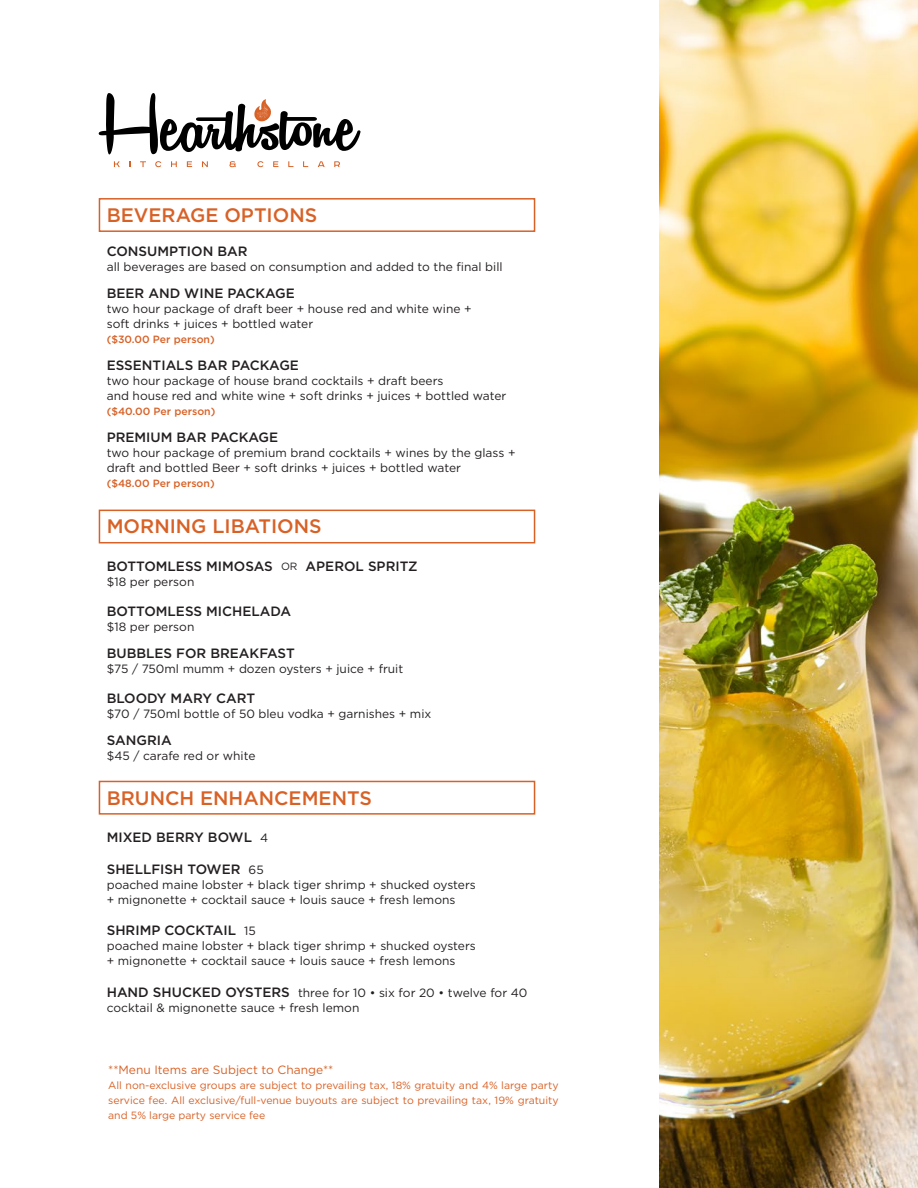
<style>
.page{position:relative;width:918px;height:1188px;background:#fff}
.page>*{position:absolute;margin:0;border:0;box-sizing:border-box;transform-origin:0 0}
.t1{font:500 19.5px "Gotham";color:#d86126}
.t2{font:500 13.5px "Gotham";color:#231f20}
.t3{font:12px "Gotham";color:#231f20}
.t4{font:12px "Gotham";color:#d86126}
.t5{font:10.5px/15px "Gotham";color:#d86126;text-align:justify}
.t6{font:500 10.5px "Gotham";color:#d86126}
.s1{font-weight:400;font-size:10.5px}
.s2{font-weight:400;font-size:12px}
.s3{font-weight:500;font-size:13.5px}
</style>
<div class="page">
<div style="left:99px;top:198px;width:436px;height:34px;border:2px solid #d86126"></div>
<div style="left:99px;top:510px;width:436px;height:33px;border:2px solid #d86126"></div>
<div style="left:99px;top:781px;width:436px;height:34px;border:2px solid #d86126"></div>
<svg style="left:99px;top:93px;width:262px;height:61px"></svg>
<svg style="left:114px;top:161px;width:6px;height:6px"></svg>
<svg style="left:140px;top:161px;width:6px;height:6px"></svg>
<svg style="left:155px;top:161px;width:6px;height:6px"></svg>
<svg style="left:171px;top:161px;width:6px;height:6px"></svg>
<svg style="left:187px;top:161px;width:5px;height:6px"></svg>
<svg style="left:202px;top:161px;width:6px;height:6px"></svg>
<svg style="left:229px;top:161px;width:7px;height:6px"></svg>
<svg style="left:257px;top:161px;width:6px;height:6px"></svg>
<svg style="left:273px;top:161px;width:5px;height:6px"></svg>
<svg style="left:288px;top:161px;width:5px;height:6px"></svg>
<svg style="left:303px;top:161px;width:5px;height:6px"></svg>
<svg style="left:318px;top:161px;width:7px;height:6px"></svg>
<svg style="left:334px;top:161px;width:6px;height:6px"></svg>
<img style="left:660px;top:0;width:258px;height:1188px">
<p class="t1" style="left:107px;top:202px;width:212px">BEVERAGE OPTIONS</p>
<p class="t2" style="left:107px;top:243px;width:142px">CONSUMPTION BAR</p>
<p class="t3" style="left:107px;top:260px;width:397px">all beverages are based on consumption and added to the final bill</p>
<p class="t2" style="left:107px;top:285px;width:190px">BEER AND WINE PACKAGE</p>
<p class="t3" style="left:107px;top:302px;width:366px">two hour package of draft beer + house red and white wine +</p>
<p class="t3" style="left:107px;top:317px;width:208px">soft drinks + juices + bottled water</p>
<p class="t6" style="left:107px;top:333px;width:110px">($30.00 Per person)</p>
<p class="t2" style="left:107px;top:357px;width:194px">ESSENTIALS BAR PACKAGE</p>
<p class="t3" style="left:107px;top:374px;width:338px">two hour package of house brand cocktails + draft beers</p>
<p class="t3" style="left:107px;top:389px;width:401px">and house red and white wine + soft drinks + juices + bottled water</p>
<p class="t6" style="left:107px;top:405px;width:110px">($40.00 Per person)</p>
<p class="t2" style="left:107px;top:429px;width:173px">PREMIUM BAR PACKAGE</p>
<p class="t3" style="left:107px;top:446px;width:410px">two hour package of premium brand cocktails + wines by the glass +</p>
<p class="t3" style="left:107px;top:461px;width:356px">draft and bottled Beer + soft drinks + juices + bottled water</p>
<p class="t6" style="left:107px;top:477px;width:109px">($48.00 Per person)</p>
<p class="t1" style="left:107px;top:514px;width:216px">MORNING LIBATIONS</p>
<p class="t2" style="left:107px;top:557px;width:313px">BOTTOMLESS MIMOSAS <span class="s1">OR</span> APEROL SPRITZ</p>
<p class="t3" style="left:107px;top:574px;width:89px">$18 per person</p>
<p class="t2" style="left:107px;top:602px;width:186px">BOTTOMLESS MICHELADA</p>
<p class="t3" style="left:107px;top:619px;width:89px">$18 per person</p>
<p class="t2" style="left:107px;top:644px;width:190px">BUBBLES FOR BREAKFAST</p>
<p class="t3" style="left:107px;top:661px;width:298px">$75 / 750ml mumm + dozen oysters + juice + fruit</p>
<p class="t2" style="left:107px;top:689px;width:150px">BLOODY MARY CART</p>
<p class="t3" style="left:107px;top:706px;width:326px">$70 / 750ml bottle of 50 bleu vodka + garnishes + mix</p>
<p class="t2" style="left:107px;top:731px;width:67px">SANGRIA</p>
<p class="t3" style="left:107px;top:748px;width:150px">$45 / carafe red or white</p>
<p class="t1" style="left:107px;top:785px;width:267px">BRUNCH ENHANCEMENTS</p>
<p class="t2" style="left:107px;top:829px;width:163px">MIXED BERRY BOWL <span class="s2">4</span></p>
<p class="t2" style="left:107px;top:860px;width:159px">SHELLFISH TOWER <span class="s2">65</span></p>
<p class="t3" style="left:107px;top:877px;width:371px">poached maine lobster + black tiger shrimp + shucked oysters</p>
<p class="t3" style="left:107px;top:892px;width:350px">+ mignonette + cocktail sauce + louis sauce + fresh lemons</p>
<p class="t2" style="left:107px;top:922px;width:151px">SHRIMP COCKTAIL <span class="s2">15</span></p>
<p class="t3" style="left:107px;top:938px;width:371px">poached maine lobster + black tiger shrimp + shucked oysters</p>
<p class="t3" style="left:107px;top:953px;width:350px">+ mignonette + cocktail sauce + louis sauce + fresh lemons</p>
<p class="t3" style="left:107px;top:985px;width:422px"><span class="s3">HAND SHUCKED OYSTERS</span> three for 10 • six for 20 • twelve for 40</p>
<p class="t3" style="left:107px;top:1000px;width:254px">cocktail &amp; mignonette sauce + fresh lemon</p>
<p class="t4" style="left:108px;top:1063px;width:227px">**Menu Items are Subject to Change**</p>
<p class="t5" style="left:108px;top:1078px;width:452px">All non-exclusive groups are subject to prevailing tax, 18% gratuity and 4% large party service fee. All exclusive/full-venue buyouts are subject to prevailing tax, 19% gratuity and 5% large party service fee</p>
</div>
